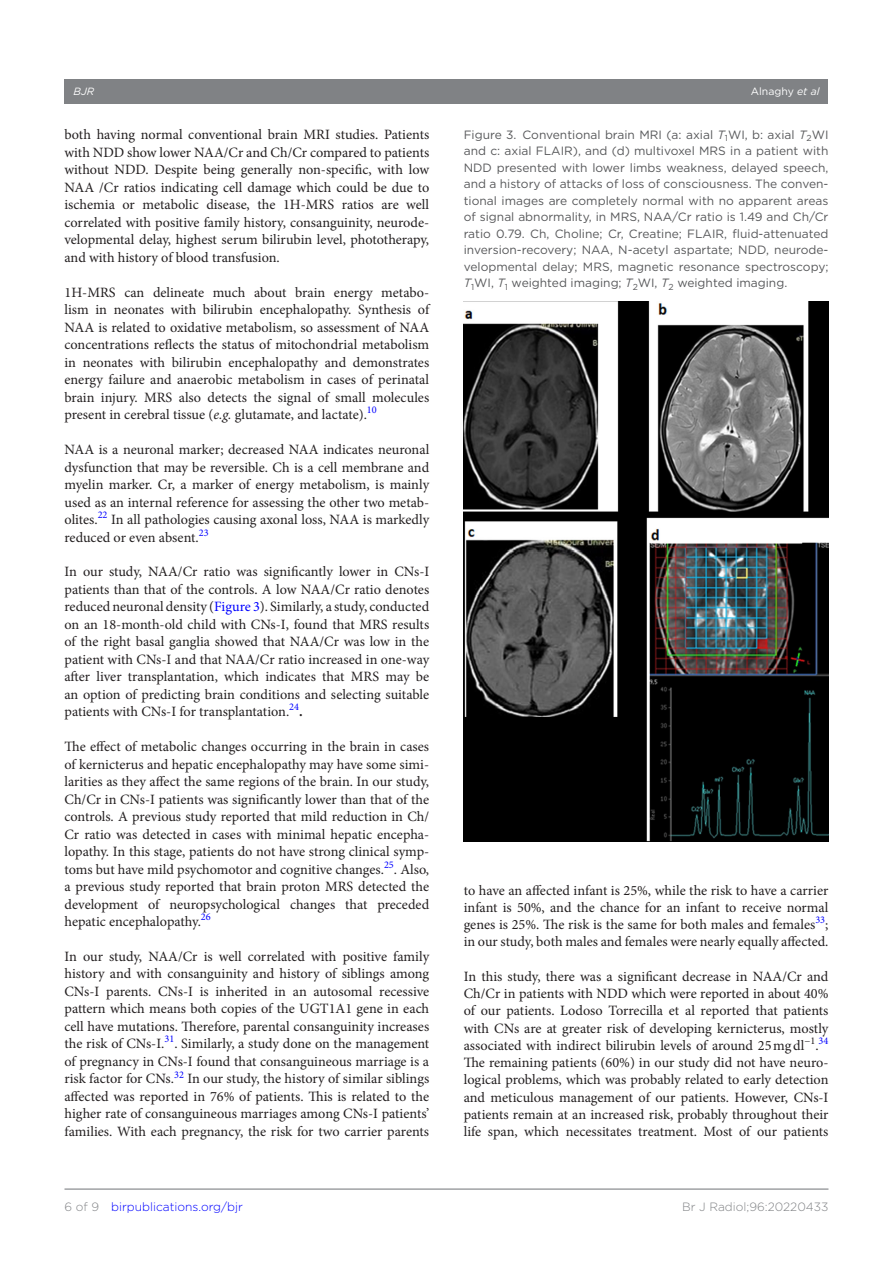
<style>
.page{position:relative;width:893px;height:1263px;background:#fff}
.page>*{position:absolute;margin:0;border:0;box-sizing:border-box;transform-origin:0 0}
.t1{font:14.25px/17.5px "Minion Pro";color:#231f20;text-align:justify}
.t2{font:12px/16.5px "Gotham";color:#57585a;text-align:justify}
.t3{font:300 12px "Gotham";color:#00f}
.t4{font:300 12px "Gotham";color:#808285}
.t5{font:10.5px "Gotham";color:#fff}
.t6{font:italic 10.5px "Gotham";color:#fff}
.s1{font-style:italic}
.s2{color:#00f}
.s3{font-weight:700}
.s4{color:#808285}
</style>
<div class="page">
<hr style="left:64px;top:1188px;width:764px;height:2px;background:#808285">
<div style="left:64px;top:79px;width:764px;height:24px;background:#808285"></div>
<img style="left:464px;top:301px;width:364px;height:540px">
<p class="t6" style="left:74px;top:85px;width:22px">BJR</p>
<p class="t5" style="left:751px;top:85px;width:70px">Alnaghy <span class="s1">et al</span></p>
<p class="t1" style="left:64px;top:126px;width:366px">both having normal conventional brain MRI studies. Patients with NDD show lower NAA/Cr and Ch/Cr compared to patients without NDD. Despite being generally non-specific, with low NAA /Cr ratios indicating cell damage which could be due to ischemia or metabolic disease, the 1H-MRS ratios are well correlated with positive family history, consanguinity, neurode&shy;velopmental delay, highest serum bilirubin level, phototherapy, and with history of blood transfusion.</p>
<p class="t1" style="left:64px;top:283px;width:366px">1H-MRS can delineate much about brain energy metabo&shy;lism in neonates with bilirubin encephalopathy. Synthesis of NAA is related to oxidative metabolism, so assessment of NAA concentrations reflects the status of mitochondrial metabolism in neonates with bilirubin encephalopathy and demonstrates energy failure and anaerobic metabolism in cases of perinatal brain injury. MRS also detects the signal of small molecules present in cerebral tissue (<span class="s1">e.g.</span> glutamate, and lactate).<sup>10</sup></p>
<p class="t1" style="left:64px;top:441px;width:366px">NAA is a neuronal marker; decreased NAA indicates neuronal dysfunction that may be reversible. Ch is a cell membrane and myelin marker. Cr, a marker of energy metabolism, is mainly used as an internal reference for assessing the other two metab&shy;olites.<sup>22</sup> In all pathologies causing axonal loss, NAA is markedly reduced or even absent.<sup>23</sup></p>
<p class="t1" style="left:64px;top:563px;width:366px">In our study, NAA/Cr ratio was significantly lower in CNs-I patients than that of the controls. A low NAA/Cr ratio denotes reduced neuronal density (<span class="s2">Figure 3</span>). Similarly, a study, conducted on an 18-month-old child with CNs-I, found that MRS results of the right basal ganglia showed that NAA/Cr was low in the patient with CNs-I and that NAA/Cr ratio increased in one-way after liver transplantation, which indicates that MRS may be an option of predicting brain conditions and selecting suitable patients with CNs-I for transplantation.<sup>24</sup><span class="s3">.</span></p>
<p class="t1" style="left:64px;top:738px;width:366px">The effect of metabolic changes occurring in the brain in cases of kernicterus and hepatic encephalopathy may have some simi&shy;larities as they affect the same regions of the brain. In our study, Ch/Cr in CNs-I patients was significantly lower than that of the controls. A previous study reported that mild reduction in Ch/ Cr ratio was detected in cases with minimal hepatic encepha&shy;lopathy. In this stage, patients do not have strong clinical symp&shy;toms but have mild psychomotor and cognitive changes.<sup>25</sup>. Also, a previous study reported that brain proton MRS detected the development of neuropsychological changes that preceded hepatic encephalopathy.<sup>26</sup></p>
<p class="t1" style="left:64px;top:948px;width:366px">In our study, NAA/Cr is well correlated with positive family history and with consanguinity and history of siblings among CNs-I parents. CNs-I is inherited in an autosomal recessive pattern which means both copies of the UGT1A1 gene in each cell have mutations. Therefore, parental consanguinity increases the risk of CNs-I.<sup>31</sup>. Similarly, a study done on the management of pregnancy in CNs-I found that consanguineous marriage is a risk factor for CNs.<sup>32</sup> In our study, the history of similar siblings affected was reported in 76% of patients. This is related to the higher rate of consanguineous marriages among CNs-I patients’ families. With each pregnancy, the risk for two carrier parents</p>
<p class="t2" style="left:464px;top:126px;width:366px">Figure 3. Conventional brain MRI (a: axial <span class="s1">T</span><sub>1</sub>WI, b: axial <span class="s1">T</span><sub>2</sub>WI and c: axial FLAIR), and (d) multivoxel MRS in a patient with NDD presented with lower limbs weakness, delayed speech, and a history of attacks of loss of consciousness. The conven&shy;tional images are completely normal with no apparent areas of signal abnormality, in MRS, NAA/Cr ratio is 1.49 and Ch/Cr ratio 0.79. Ch, Choline; Cr, Creatine; FLAIR, fluid-attenuated inversion-recovery; NAA, N-acetyl aspartate; NDD, neurode&shy;velopmental delay; MRS, magnetic resonance spectroscopy; <span class="s1">T</span><sub>1</sub>WI, <span class="s1">T</span><sub>1</sub> weighted imaging; <span class="s1">T</span><sub>2</sub>WI, <span class="s1">T</span><sub>2</sub> weighted imaging.</p>
<p class="t1" style="left:464px;top:881px;width:366px">to have an affected infant is 25%, while the risk to have a carrier infant is 50%, and the chance for an infant to receive normal genes is 25%. The risk is the same for both males and females<sup>33</sup>; in our study, both males and females were nearly equally affected.</p>
<p class="t1" style="left:464px;top:968px;width:366px">In this study, there was a significant decrease in NAA/Cr and Ch/Cr in patients with NDD which were reported in about 40% of our patients. Lodoso Torrecilla et al reported that patients with CNs are at greater risk of developing kernicterus, mostly associated with indirect bilirubin levels of around 25mgdl<sup>−1</sup>.<sup>34<br></sup>The remaining patients (60%) in our study did not have neuro&shy;logical problems, which was probably related to early detection and meticulous management of our patients. However, CNs-I patients remain at an increased risk, probably throughout their life span, which necessitates treatment. Most of our patients</p>
<p class="t3" style="left:64px;top:1199px;width:180px"><span class="s4">6 of 9</span> birpublications.org/bjr</p>
<p class="t4" style="left:682px;top:1199px;width:148px">Br J Radiol;96:20220433</p>
</div>
